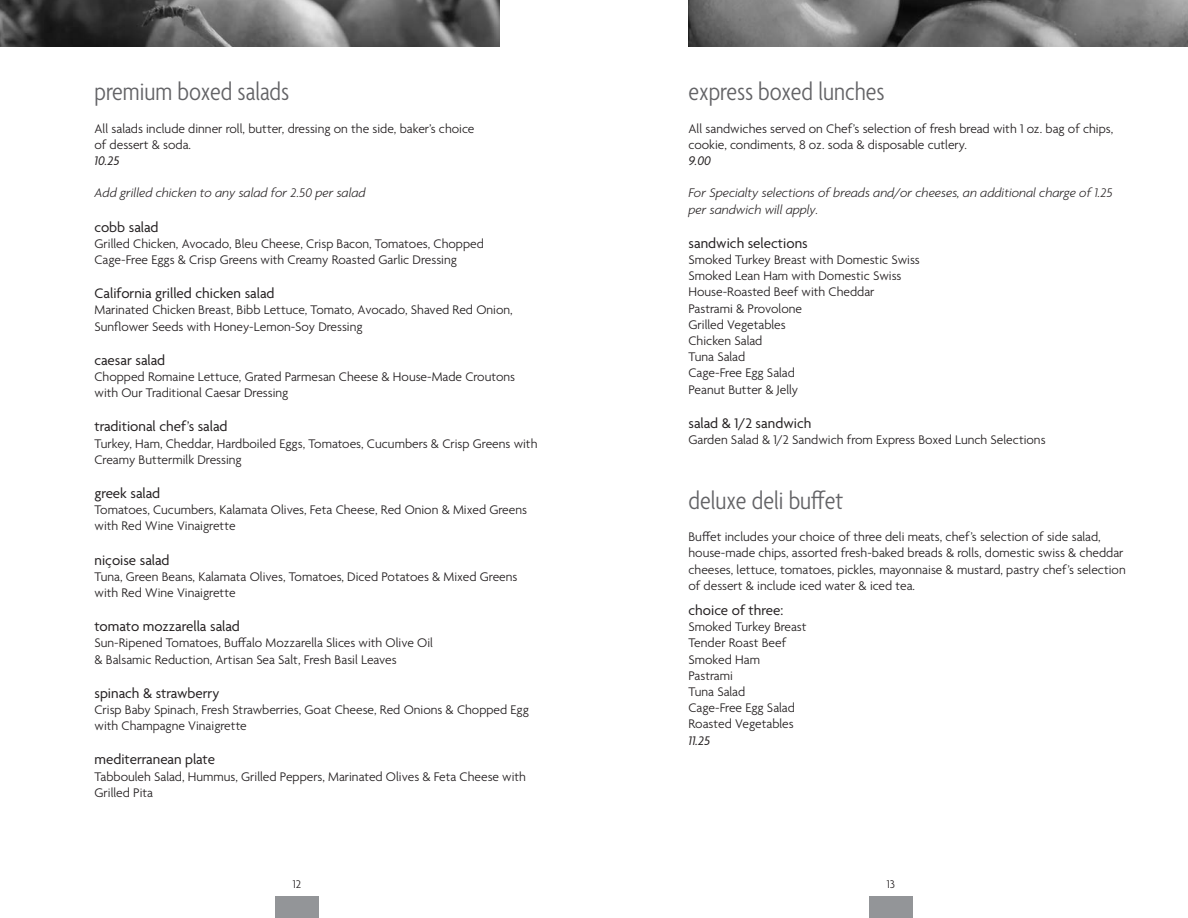
<style>
.page{position:relative;width:1188px;height:918px;background:#fff}
.page>*{position:absolute;margin:0;border:0;box-sizing:border-box;transform-origin:0 0}
.HEADS_1{font:300 condensed 27px "Agenda";color:#636366}
.HEADS_3{font:15px "Agenda";color:#231f20}
.TEXT{font:300 13.5px/16.2px "Agenda";color:#231f20}
.ITALIC{font:italic 300 13.5px "Agenda";color:#231f20}
.PRICE{font:italic 13.5px "Agenda";color:#231f20}
.t1{font:300 12px "Agenda";color:#231f20}
</style>
<div class="page">
<div style="left:275px;top:896px;width:44px;height:22px;background:#939598"></div>
<div style="left:869px;top:896px;width:44px;height:22px;background:#939598"></div>
<img style="left:688px;top:0;width:500px;height:46px">
<img style="left:0;top:0;width:500px;height:46px">
<p class="HEADS_1" style="left:94px;top:77px;width:196px">premium boxed salads</p>
<p class="TEXT" style="left:94px;top:121px;width:381px">All salads include dinner roll, butter, dressing on the side, baker’s choice</p>
<p class="TEXT" style="left:94px;top:137px;width:98px">of dessert &amp; soda.</p>
<p class="PRICE" style="left:94px;top:153px;width:27px">10.25</p>
<p class="ITALIC" style="left:94px;top:185px;width:273px">Add grilled chicken to any salad for 2.50 per salad</p>
<p class="HEADS_3" style="left:94px;top:219px;width:66px">cobb salad</p>
<p class="TEXT" style="left:94px;top:236px;width:391px">Grilled Chicken, Avocado, Bleu Cheese, Crisp Bacon, Tomatoes, Chopped</p>
<p class="TEXT" style="left:94px;top:252px;width:364px">Cage-Free Eggs &amp; Crisp Greens with Creamy Roasted Garlic Dressing</p>
<p class="HEADS_3" style="left:94px;top:285px;width:181px">California grilled chicken salad</p>
<p class="TEXT" style="left:94px;top:303px;width:420px">Marinated Chicken Breast, Bibb Lettuce, Tomato, Avocado, Shaved Red Onion,<br>Sunflower Seeds with Honey-Lemon-Soy Dressing</p>
<p class="HEADS_3" style="left:94px;top:352px;width:72px">caesar salad</p>
<p class="TEXT" style="left:94px;top:369px;width:422px">Chopped Romaine Lettuce, Grated Parmesan Cheese &amp; House-Made Croutons with Our Traditional Caesar Dressing</p>
<p class="HEADS_3" style="left:94px;top:418px;width:135px">traditional chef’s salad</p>
<p class="TEXT" style="left:94px;top:436px;width:444px">Turkey, Ham, Cheddar, Hardboiled Eggs, Tomatoes, Cucumbers &amp; Crisp Greens with<br>Creamy Buttermilk Dressing</p>
<p class="HEADS_3" style="left:94px;top:485px;width:67px">greek salad</p>
<p class="TEXT" style="left:94px;top:503px;width:434px">Tomatoes, Cucumbers, Kalamata Olives, Feta Cheese, Red Onion &amp; Mixed Greens with Red Wine Vinaigrette</p>
<p class="HEADS_3" style="left:94px;top:552px;width:77px">niçoise salad</p>
<p class="TEXT" style="left:94px;top:569px;width:425px">Tuna, Green Beans, Kalamata Olives, Tomatoes, Diced Potatoes &amp; Mixed Greens with Red Wine Vinaigrette</p>
<p class="HEADS_3" style="left:94px;top:618px;width:147px">tomato mozzarella salad</p>
<p class="TEXT" style="left:94px;top:636px;width:340px">Sun-Ripened Tomatoes, Buffalo Mozzarella Slices with Olive Oil</p>
<p class="TEXT" style="left:94px;top:652px;width:304px">&amp; Balsamic Reduction, Artisan Sea Salt, Fresh Basil Leaves</p>
<p class="HEADS_3" style="left:94px;top:685px;width:126px">spinach &amp; strawberry</p>
<p class="TEXT" style="left:94px;top:702px;width:436px">Crisp Baby Spinach, Fresh Strawberries, Goat Cheese, Red Onions &amp; Chopped Egg with Champagne Vinaigrette</p>
<p class="HEADS_3" style="left:94px;top:751px;width:122px">mediterranean plate</p>
<p class="TEXT" style="left:94px;top:769px;width:433px">Tabbouleh Salad, Hummus, Grilled Peppers, Marinated Olives &amp; Feta Cheese with<br>Grilled Pita</p>
<p class="HEADS_1" style="left:688px;top:77px;width:198px">express boxed lunches</p>
<p class="TEXT" style="left:688px;top:121px;width:426px">All sandwiches served on Chef’s selection of fresh bread with 1 oz. bag of chips, cookie, condiments, 8 oz. soda &amp; disposable cutlery.</p>
<p class="PRICE" style="left:688px;top:153px;width:24px">9.00</p>
<p class="ITALIC" style="left:688px;top:185px;width:426px">For Specialty selections of breads and/or cheeses, an additional charge of 1.25</p>
<p class="ITALIC" style="left:688px;top:201px;width:131px">per sandwich will apply.</p>
<p class="HEADS_3" style="left:688px;top:235px;width:121px">sandwich selections</p>
<p class="TEXT" style="left:688px;top:252px;width:233px">Smoked Turkey Breast with Domestic Swiss</p>
<p class="TEXT" style="left:688px;top:269px;width:214px">Smoked Lean Ham with Domestic Swiss</p>
<p class="TEXT" style="left:688px;top:285px;width:188px">House-Roasted Beef with Cheddar</p>
<p class="TEXT" style="left:688px;top:301px;width:115px">Pastrami &amp; Provolone</p>
<p class="TEXT" style="left:688px;top:317px;width:99px">Grilled Vegetables</p>
<p class="TEXT" style="left:688px;top:333px;width:75px">Chicken Salad</p>
<p class="TEXT" style="left:688px;top:350px;width:58px">Tuna Salad</p>
<p class="TEXT" style="left:688px;top:366px;width:108px">Cage-Free Egg Salad</p>
<p class="TEXT" style="left:688px;top:382px;width:111px">Peanut Butter &amp; Jelly</p>
<p class="HEADS_3" style="left:688px;top:415px;width:124px">salad &amp; 1/2 sandwich</p>
<p class="TEXT" style="left:688px;top:432px;width:359px">Garden Salad &amp; 1/2 Sandwich from Express Boxed Lunch Selections</p>
<p class="HEADS_1" style="left:688px;top:486px;width:156px">deluxe deli buffet</p>
<p class="TEXT" style="left:688px;top:530px;width:439px">Buffet includes your choice of three deli meats, chef’s selection of side salad, house-made chips, assorted fresh-baked breads &amp; rolls, domestic swiss &amp; cheddar cheeses, lettuce, tomatoes, pickles, mayonnaise &amp; mustard, pastry chef’s selection of dessert &amp; include iced water &amp; iced tea.</p>
<p class="HEADS_3" style="left:688px;top:602px;width:96px">choice of three:</p>
<p class="TEXT" style="left:688px;top:620px;width:120px">Smoked Turkey Breast</p>
<p class="TEXT" style="left:688px;top:636px;width:99px">Tender Roast Beef</p>
<p class="TEXT" style="left:688px;top:652px;width:73px">Smoked Ham</p>
<p class="TEXT" style="left:688px;top:668px;width:46px">Pastrami</p>
<p class="TEXT" style="left:688px;top:684px;width:58px">Tuna Salad</p>
<p class="TEXT" style="left:688px;top:701px;width:108px">Cage-Free Egg Salad</p>
<p class="TEXT" style="left:688px;top:717px;width:107px">Roasted Vegetables</p>
<p class="PRICE" style="left:688px;top:732px;width:23px">11.25</p>
<p class="t1" style="left:293px;top:878px;width:10px">12</p>
<p class="t1" style="left:887px;top:878px;width:10px">13</p>
</div>
